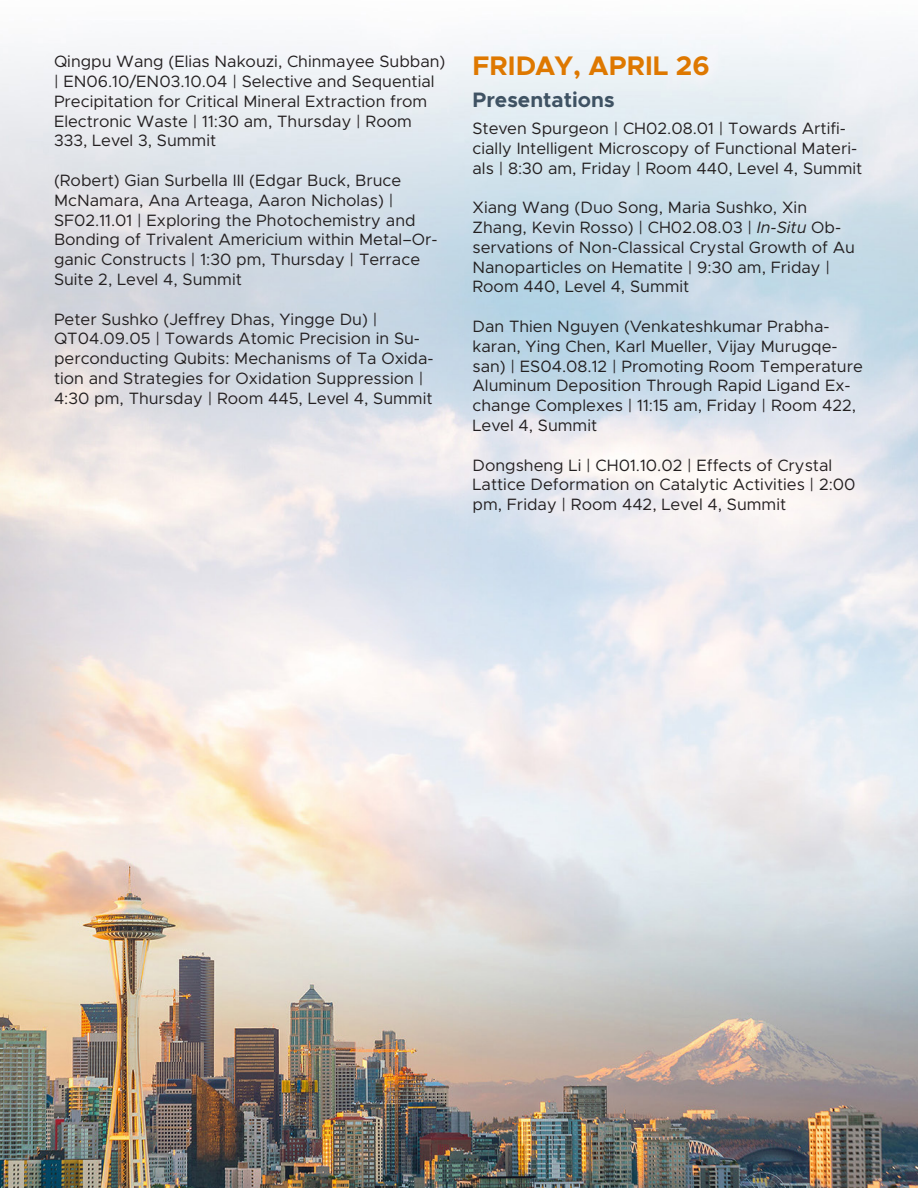
<style>
.page{position:relative;width:918px;height:1188px;background:#fff}
.page>*{position:absolute;margin:0;border:0;box-sizing:border-box;transform-origin:0 0}
.t1{font:700 27px "Metropolis";color:#de7800}
.t2{font:700 21px "Metropolis";color:#3f5263}
.t3{font:16.5px/19.8px "Metropolis";color:#231f20}
.s1{font-style:italic}
</style>
<div class="page">
<img style="left:0;top:35px;width:918px;height:1153px">
<p class="t3" style="left:54px;top:52px;width:393px">Qingpu Wang (Elias Nakouzi, Chinmayee Subban) | EN06.10/EN03.10.04 | Selective and Sequential Precipitation for Critical Mineral Extraction from Electronic Waste | 11:30 am, Thursday | Room 333, Level 3, Summit</p>
<p class="t3" style="left:54px;top:170px;width:385px">(Robert) Gian Surbella III (Edgar Buck, Bruce McNamara, Ana Arteaga, Aaron Nicholas) | SF02.11.01 | Exploring the Photochemistry and Bonding of Trivalent Americium within Metal–Or&shy;ganic Constructs | 1:30 pm, Thursday | Terrace Suite 2, Level 4, Summit</p>
<p class="t3" style="left:54px;top:309px;width:381px">Peter Sushko (Jeffrey Dhas, Yingge Du) | QT04.09.05 | Towards Atomic Precision in Su&shy;perconducting Qubits: Mechanisms of Ta Oxida&shy;tion and Strategies for Oxidation Suppression | 4:30 pm, Thursday | Room 445, Level 4, Summit</p>
<p class="t1" style="left:472px;top:49px;width:239px">FRIDAY, APRIL 26</p>
<p class="t2" style="left:472px;top:87px;width:144px">Presentations</p>
<p class="t3" style="left:472px;top:118px;width:391px">Steven Spurgeon | CH02.08.01 | Towards Artifi&shy;cially Intelligent Microscopy of Functional Materi&shy;als | 8:30 am, Friday | Room 440, Level 4, Summit</p>
<p class="t3" style="left:472px;top:198px;width:384px">Xiang Wang (Duo Song, Maria Sushko, Xin Zhang, Kevin Rosso) | CH02.08.03 | <span class="s1">In-Situ</span> Ob&shy;servations of Non-Classical Crystal Growth of Au Nanoparticles on Hematite | 9:30 am, Friday | Room 440, Level 4, Summit</p>
<p class="t3" style="left:472px;top:316px;width:392px">Dan Thien Nguyen (Venkateshkumar Prabha&shy;karan, Ying Chen, Karl Mueller, Vijay Murugqe&shy;san) | ES04.08.12 | Promoting Room Temperature Aluminum Deposition Through Rapid Ligand Ex&shy;change Complexes | 11:15 am, Friday | Room 422, Level 4, Summit</p>
<p class="t3" style="left:472px;top:455px;width:385px">Dongsheng Li | CH01.10.02 | Effects of Crystal<br>Lattice Deformation on Catalytic Activities | 2:00 pm, Friday | Room 442, Level 4, Summit</p>
</div>
